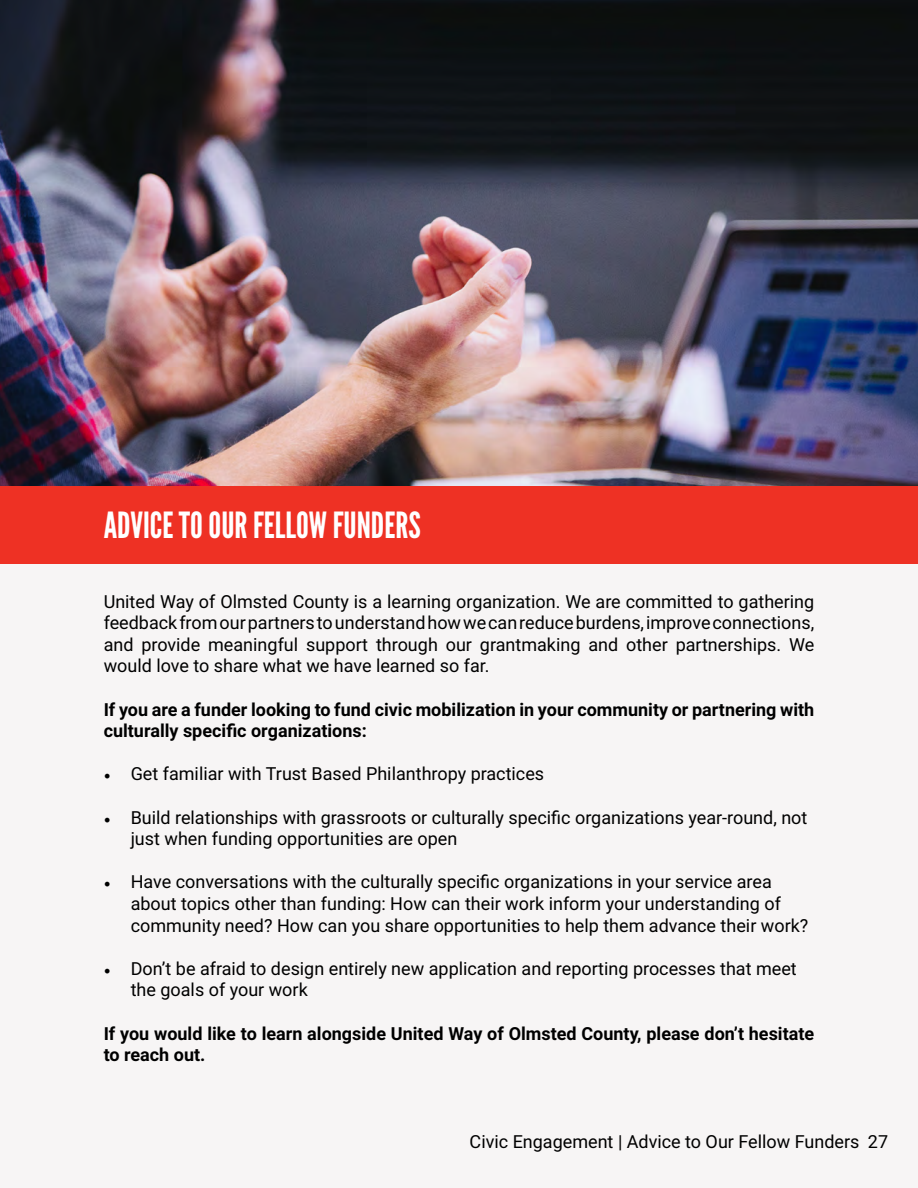
<style>
.page{position:relative;width:918px;height:1188px;background:#fff}
.page>*{position:absolute;margin:0;border:0;box-sizing:border-box;transform-origin:0 0}
.t1{font:36px "League Gothic";color:#fff}
.t2{font:18px/21.6px "Roboto";color:#000}
.t3{font:700 18px/21.6px "Roboto";color:#000}
.s1{font-family:"Minion Pro"}
</style>
<div class="page">
<div style="left:0;top:520px;width:918px;height:668px;background:#f7f5f5"></div>
<img style="left:0;top:0;width:918px;height:486px">
<div style="left:0;top:486px;width:918px;height:78px;background:#ee3124"></div>
<h1 class="t1" style="left:104px;top:504px;width:319px">ADVICE TO OUR FELLOW FUNDERS</h1>
<p class="t2" style="left:104px;top:590px;width:712px;text-align:justify">United Way of Olmsted County is a learning organization. We are committed to gathering feedback from our partners to understand how we can reduce burdens, improve connections, and provide meaningful support through our grantmaking and other partnerships. We would love to share what we have learned so far.</p>
<p class="t3" style="left:104px;top:698px;width:712px">If you are a funder looking to fund civic mobilization in your community or partnering with culturally specific organizations:</p>
<p class="t2" style="left:104px;top:762px;width:442px"><span class="s1">•</span> Get familiar with Trust Based Philanthropy practices</p>
<p class="t2" style="left:131px;top:806px;width:678px;text-indent:-27px"><span class="s1">•</span> Build relationships with grassroots or culturally specific organizations year-round, not just when funding opportunities are open</p>
<p class="t2" style="left:131px;top:870px;width:679px;text-indent:-27px"><span class="s1">•</span> Have conversations with the culturally specific organizations in your service area about topics other than funding: How can their work inform your understanding of community need? How can you share opportunities to help them advance their work?</p>
<p class="t2" style="left:131px;top:957px;width:668px;text-indent:-27px"><span class="s1">•</span> Don’t be afraid to design entirely new application and reporting processes that meet the goals of your work</p>
<p class="t3" style="left:104px;top:1022px;width:712px">If you would like to learn alongside United Way of Olmsted County, please don’t hesitate to reach out.</p>
<p class="t2" style="left:470px;top:1130px;width:420px">Civic Engagement | Advice to Our Fellow Funders 27</p>
</div>
